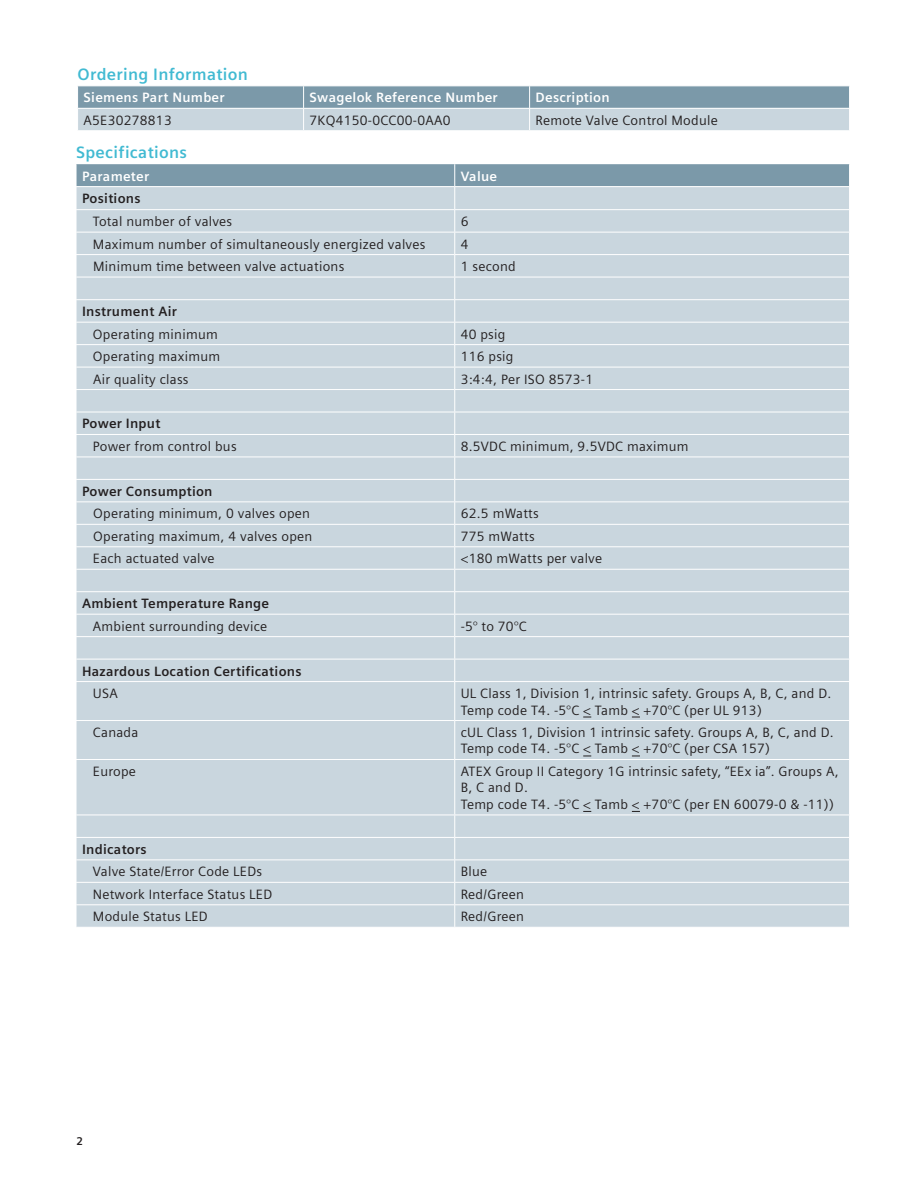
<style>
.page{position:relative;width:918px;height:1188px;background:#fff}
.page>*{position:absolute;margin:0;border:0;box-sizing:border-box;transform-origin:0 0}
._04__Marginal_notes{font:700 16.5px "Siemens Sans OT";letter-spacing:.02em;color:#41bad2}
._04__Marginal_notes-2{font:13.5px/16.5px "Siemens Sans OT";letter-spacing:.02em;color:#231f20}
._04__Marginal_notes-3{font:700 13.5px "Siemens Sans OT";letter-spacing:.02em;color:#231f20}
._04__Marginal_notes-4{font:700 13.5px "Siemens Sans OT";letter-spacing:.02em;color:#fff}
._00__Header__footer{font:700 11.25px "Siemens Sans OT";color:#231f20}
</style>
<div class="page">
<svg style="left:77px;top:86px;width:773px;height:45px;background:#a6bbc6"></svg>
<div style="left:77px;top:682px;width:772px;height:245px;background:#c9d6de"></div>
<svg style="left:76px;top:164px;width:774px;height:517px;background:#c8d5dd"></svg>
<hr style="left:454px;top:682px;width:1px;height:38px;background:#fff">
<hr style="left:76px;top:720px;width:379px;height:1px;background:#fff">
<hr style="left:455px;top:720px;width:395px;height:1px;background:#fff">
<hr style="left:454px;top:721px;width:1px;height:38px;background:#fff">
<hr style="left:76px;top:759px;width:379px;height:1px;background:#fff">
<hr style="left:455px;top:759px;width:395px;height:1px;background:#fff">
<hr style="left:454px;top:760px;width:1px;height:55px;background:#fff">
<hr style="left:76px;top:815px;width:379px;height:1px;background:#fff">
<hr style="left:455px;top:815px;width:395px;height:1px;background:#fff">
<hr style="left:76px;top:837px;width:379px;height:1px;background:#fff">
<hr style="left:455px;top:837px;width:395px;height:1px;background:#fff">
<hr style="left:76px;top:859px;width:379px;height:1px;background:#fff">
<hr style="left:455px;top:859px;width:395px;height:1px;background:#fff">
<hr style="left:76px;top:882px;width:379px;height:1px;background:#fff">
<hr style="left:455px;top:882px;width:395px;height:1px;background:#fff">
<hr style="left:76px;top:904px;width:379px;height:1px;background:#fff">
<svg style="left:76px;top:815px;width:1px;height:112px"></svg>
<hr style="left:455px;top:904px;width:395px;height:1px;background:#fff">
<svg style="left:454px;top:815px;width:1px;height:112px"></svg>
<p class="_04__Marginal_notes" style="left:78px;top:65px;width:172px">Ordering Information</p>
<p class="_04__Marginal_notes-4" style="left:84px;top:90px;width:143px">Siemens Part Number</p>
<p class="_04__Marginal_notes-4" style="left:310px;top:90px;width:190px">Swagelok Reference Number</p>
<p class="_04__Marginal_notes-4" style="left:536px;top:90px;width:76px">Description</p>
<p class="_04__Marginal_notes-2" style="left:84px;top:112px;width:90px">A5E30278813</p>
<p class="_04__Marginal_notes-2" style="left:310px;top:112px;width:142px">7KQ4150-0CC00-0AA0</p>
<p class="_04__Marginal_notes-2" style="left:536px;top:112px;width:184px">Remote Valve Control Module</p>
<p class="_04__Marginal_notes" style="left:76px;top:143px;width:113px">Specifications</p>
<p class="_04__Marginal_notes-4" style="left:82px;top:168px;width:69px">Parameter</p>
<p class="_04__Marginal_notes-4" style="left:461px;top:168px;width:38px">Value</p>
<p class="_04__Marginal_notes-3" style="left:82px;top:191px;width:60px">Positions</p>
<p class="_04__Marginal_notes-2" style="left:93px;top:213px;width:141px">Total number of valves</p>
<p class="_04__Marginal_notes-2" style="left:461px;top:213px;width:9px">6</p>
<p class="_04__Marginal_notes-2" style="left:93px;top:236px;width:334px">Maximum number of simultaneously energized valves</p>
<p class="_04__Marginal_notes-2" style="left:461px;top:236px;width:9px">4</p>
<p class="_04__Marginal_notes-2" style="left:93px;top:258px;width:253px">Minimum time between valve actuations</p>
<p class="_04__Marginal_notes-2" style="left:461px;top:258px;width:57px">1 second</p>
<p class="_04__Marginal_notes-3" style="left:82px;top:304px;width:96px">Instrument Air</p>
<p class="_04__Marginal_notes-2" style="left:93px;top:326px;width:126px">Operating minimum</p>
<p class="_04__Marginal_notes-2" style="left:461px;top:326px;width:46px">40 psig</p>
<p class="_04__Marginal_notes-2" style="left:93px;top:348px;width:129px">Operating maximum</p>
<p class="_04__Marginal_notes-2" style="left:461px;top:348px;width:54px">116 psig</p>
<p class="_04__Marginal_notes-2" style="left:93px;top:371px;width:97px">Air quality class</p>
<p class="_04__Marginal_notes-2" style="left:461px;top:371px;width:134px">3:4:4, Per ISO 8573-1</p>
<p class="_04__Marginal_notes-3" style="left:82px;top:416px;width:80px">Power Input</p>
<p class="_04__Marginal_notes-2" style="left:93px;top:438px;width:145px">Power from control bus</p>
<p class="_04__Marginal_notes-2" style="left:461px;top:438px;width:229px">8.5VDC minimum, 9.5VDC maximum</p>
<p class="_04__Marginal_notes-3" style="left:82px;top:483px;width:132px">Power Consumption</p>
<p class="_04__Marginal_notes-2" style="left:93px;top:505px;width:218px">Operating minimum, 0 valves open</p>
<p class="_04__Marginal_notes-2" style="left:461px;top:505px;width:80px">62.5 mWatts</p>
<p class="_04__Marginal_notes-2" style="left:93px;top:528px;width:221px">Operating maximum, 4 valves open</p>
<p class="_04__Marginal_notes-2" style="left:461px;top:528px;width:76px">775 mWatts</p>
<p class="_04__Marginal_notes-2" style="left:93px;top:550px;width:123px">Each actuated valve</p>
<p class="_04__Marginal_notes-2" style="left:461px;top:550px;width:143px">&lt;180 mWatts per valve</p>
<p class="_04__Marginal_notes-3" style="left:82px;top:596px;width:189px">Ambient Temperature Range</p>
<p class="_04__Marginal_notes-2" style="left:93px;top:618px;width:176px">Ambient surrounding device</p>
<p class="_04__Marginal_notes-2" style="left:461px;top:618px;width:67px">-5° to 70°C</p>
<p class="_04__Marginal_notes-3" style="left:82px;top:663px;width:221px">Hazardous Location Certifications</p>
<p class="_04__Marginal_notes-2" style="left:93px;top:685px;width:26px">USA</p>
<p class="_04__Marginal_notes-2" style="left:461px;top:685px;width:372px">UL Class 1, Division 1, intrinsic safety. Groups A, B, C, and D.</p>
<p class="_04__Marginal_notes-2" style="left:461px;top:702px;width:303px">Temp code T4. -5°C &lt; Tamb &lt; +70°C (per UL 913)</p>
<p class="_04__Marginal_notes-2" style="left:93px;top:724px;width:47px">Canada</p>
<p class="_04__Marginal_notes-2" style="left:461px;top:724px;width:374px">cUL Class 1, Division 1 intrinsic safety. Groups A, B, C, and D.</p>
<p class="_04__Marginal_notes-2" style="left:461px;top:741px;width:311px">Temp code T4. -5°C &lt; Tamb &lt; +70°C (per CSA 157)</p>
<p class="_04__Marginal_notes-2" style="left:93px;top:763px;width:45px">Europe</p>
<p class="_04__Marginal_notes-2" style="left:461px;top:763px;width:380px">ATEX Group II Category 1G intrinsic safety, “EEx ia”. Groups A,<br>B, C and D.</p>
<p class="_04__Marginal_notes-2" style="left:461px;top:796px;width:375px">Temp code T4. -5°C &lt; Tamb &lt; +70°C (per EN 60079-0 &amp; -11))</p>
<p class="_04__Marginal_notes-3" style="left:82px;top:842px;width:66px">Indicators</p>
<p class="_04__Marginal_notes-2" style="left:93px;top:863px;width:171px">Valve State/Error Code LEDs</p>
<p class="_04__Marginal_notes-2" style="left:461px;top:863px;width:28px">Blue</p>
<p class="_04__Marginal_notes-2" style="left:93px;top:886px;width:181px">Network Interface Status LED</p>
<p class="_04__Marginal_notes-2" style="left:461px;top:886px;width:65px">Red/Green</p>
<p class="_04__Marginal_notes-2" style="left:93px;top:908px;width:116px">Module Status LED</p>
<p class="_04__Marginal_notes-2" style="left:461px;top:908px;width:65px">Red/Green</p>
<p class="_00__Header__footer" style="left:77px;top:1135px;width:8px">2</p>
</div>
